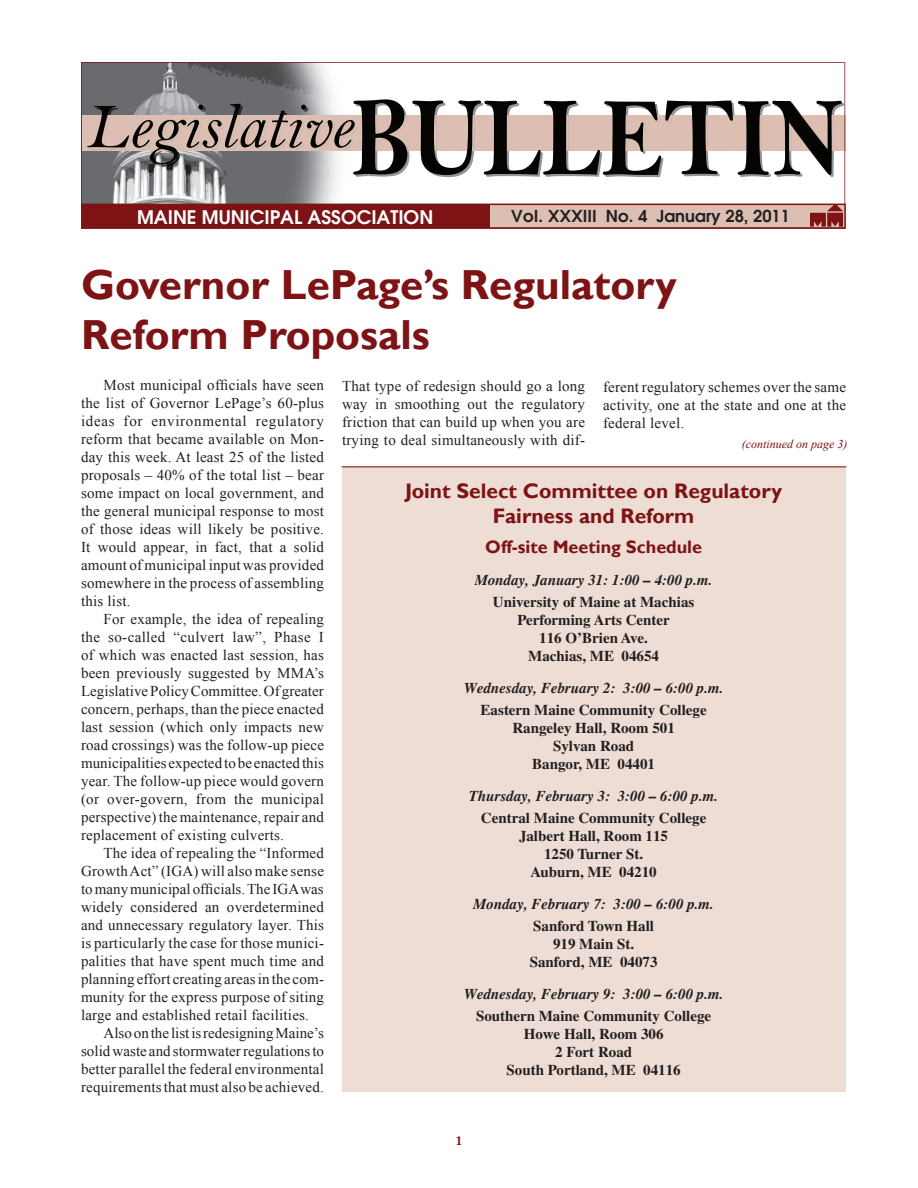
<style>
.page{position:relative;width:918px;height:1188px;background:#fff}
.page>*{position:absolute;margin:0;border:0;box-sizing:border-box;transform-origin:0 0}
.Headline_--_JAZZY{font:700 42px/50.4px "Gill Sans";color:#7d1315}
.hop_subhead_JAZZY{font:700 21px/25.2px "Gill Sans";color:#7d1315;text-align:center}
.t1{font:600 18.75px "Avant Garde";color:#fff}
.hop_subhead_JAZZY-2{font:700 18px "Gill Sans";color:#7d1315}
.t2{font:600 16.5px "Avant Garde";color:#231f20}
.t3{font:16.5px "Bell MT Bold";color:#7d1315}
.Body_text{font:15px/18px "Times New Roman";letter-spacing:.015em;color:#231f20;text-align:justify}
.hearing_place{font:700 15px "Times";color:#231f20}
.hear_date{font:italic 700 15px "Times";color:#231f20}
.Body_text-2{font:italic 12px "Times New Roman";color:#7d1315}
</style>
<div class="page">
<svg style="left:81px;top:62px;width:764px;height:142px"></svg>
<svg style="left:81px;top:204px;width:765px;height:25px;background:#c5968c"></svg>
<div style="left:82px;top:205px;width:408px;height:22px;background:#7d1315"></div>
<img style="left:810px;top:204px;width:33px;height:22px">
<div style="left:342px;top:466px;width:504px;height:626px;background:#edddd5"></div>
<hr style="left:342px;top:466px;width:504px;height:1px;background:#7d1315">
<p class="t1" style="left:137px;top:204px;width:298px">MAINE MUNICIPAL ASSOCIATION</p>
<p class="t2" style="left:511px;top:205px;width:280px">Vol. XXXIII No. 4 January 28, 2011</p>
<p class="Headline_--_JAZZY" style="left:81px;top:260px;width:597px">Governor LePage’s Regulatory<br>Reform Proposals</p>
<p class="Body_text" style="left:81px;top:376px;width:245px;text-indent:22px">Most municipal officials have seen the list of Governor LePage’s 60-plus ideas for environmental regulatory reform that became available on Mon&shy;day this week. At least 25 of the listed proposals – 40% of the total list – bear some impact on local government, and the general municipal response to most of those ideas will likely be positive.<br>It would appear, in fact, that a solid amount of municipal input was provided somewhere in the process of assembling this list.</p>
<p class="Body_text" style="left:81px;top:610px;width:245px;text-indent:22px">For example, the idea of repealing the so-called “culvert law”, Phase I of which was enacted last session, has been previously suggested by MMA’s Legislative Policy Committee. Of greater concern, perhaps, than the piece enacted last session (which only impacts new road crossings) was the follow-up piece municipalities expected to be enacted this year. The follow-up piece would govern (or over-govern, from the municipal perspective) the maintenance, repair and replacement of existing culverts.</p>
<p class="Body_text" style="left:81px;top:844px;width:245px;text-indent:22px">The idea of repealing the “Informed Growth Act” (IGA) will also make sense to many municipal officials. The IGA was widely considered an overdetermined and unnecessary regulatory layer. This is particularly the case for those munici&shy;palities that have spent much time and planning effort creating areas in the com&shy;munity for the express purpose of siting large and established retail facilities.</p>
<p class="Body_text" style="left:81px;top:1024px;width:245px;text-indent:22px">Also on the list is redesigning Maine’s solid waste and stormwater regulations to better parallel the federal environmental requirements that must also be achieved.</p>
<p class="Body_text" style="left:342px;top:377px;width:245px">That type of redesign should go a long way in smoothing out the regulatory friction that can build up when you are trying to deal simultaneously with dif-</p>
<p class="Body_text" style="left:603px;top:378px;width:245px">ferent regulatory schemes over the same activity, one at the state and one at the federal level.</p>
<p class="hop_subhead_JAZZY" style="left:405px;top:478px;width:378px">Joint Select Committee on Regulatory<br>Fairness and Reform</p>
<p class="hop_subhead_JAZZY-2" style="left:485px;top:537px;width:218px">Off-site Meeting Schedule</p>
<p class="hear_date" style="left:475px;top:571px;width:239px">Monday, January 31: 1:00 – 4:00 p.m.</p>
<p class="hearing_place" style="left:493px;top:593px;width:203px">University of Maine at Machias</p>
<p class="hearing_place" style="left:517px;top:611px;width:154px">Performing Arts Center</p>
<p class="hearing_place" style="left:539px;top:629px;width:110px">116 O’Brien Ave.</p>
<p class="hearing_place" style="left:528px;top:647px;width:132px">Machias, ME 04654</p>
<p class="hear_date" style="left:464px;top:679px;width:261px">Wednesday, February 2: 3:00 – 6:00 p.m.</p>
<p class="hearing_place" style="left:481px;top:701px;width:228px">Eastern Maine Community College</p>
<p class="hearing_place" style="left:512px;top:719px;width:164px">Rangeley Hall, Room 501</p>
<p class="hearing_place" style="left:553px;top:737px;width:83px">Sylvan Road</p>
<p class="hearing_place" style="left:532px;top:755px;width:124px">Bangor, ME 04401</p>
<p class="hear_date" style="left:469px;top:787px;width:251px">Thursday, February 3: 3:00 – 6:00 p.m.</p>
<p class="hearing_place" style="left:481px;top:809px;width:227px">Central Maine Community College</p>
<p class="hearing_place" style="left:519px;top:827px;width:150px">Jalbert Hall, Room 115</p>
<p class="hearing_place" style="left:544px;top:845px;width:101px">1250 Turner St.</p>
<p class="hearing_place" style="left:531px;top:863px;width:128px">Auburn, ME 04210</p>
<p class="hear_date" style="left:473px;top:895px;width:242px">Monday, February 7: 3:00 – 6:00 p.m.</p>
<p class="hearing_place" style="left:533px;top:917px;width:123px">Sanford Town Hall</p>
<p class="hearing_place" style="left:553px;top:935px;width:83px">919 Main St.</p>
<p class="hearing_place" style="left:530px;top:953px;width:129px">Sanford, ME 04073</p>
<p class="hear_date" style="left:464px;top:985px;width:261px">Wednesday, February 9: 3:00 – 6:00 p.m.</p>
<p class="hearing_place" style="left:476px;top:1007px;width:237px">Southern Maine Community College</p>
<p class="hearing_place" style="left:524px;top:1025px;width:141px">Howe Hall, Room 306</p>
<p class="hearing_place" style="left:555px;top:1043px;width:79px">2 Fort Road</p>
<p class="hearing_place" style="left:507px;top:1061px;width:176px">South Portland, ME 04116</p>
<p class="Body_text-2" style="left:742px;top:436px;width:107px">(continued on page 3)</p>
<p class="t3" style="left:455px;top:1130px;width:10px">1</p>
</div>
